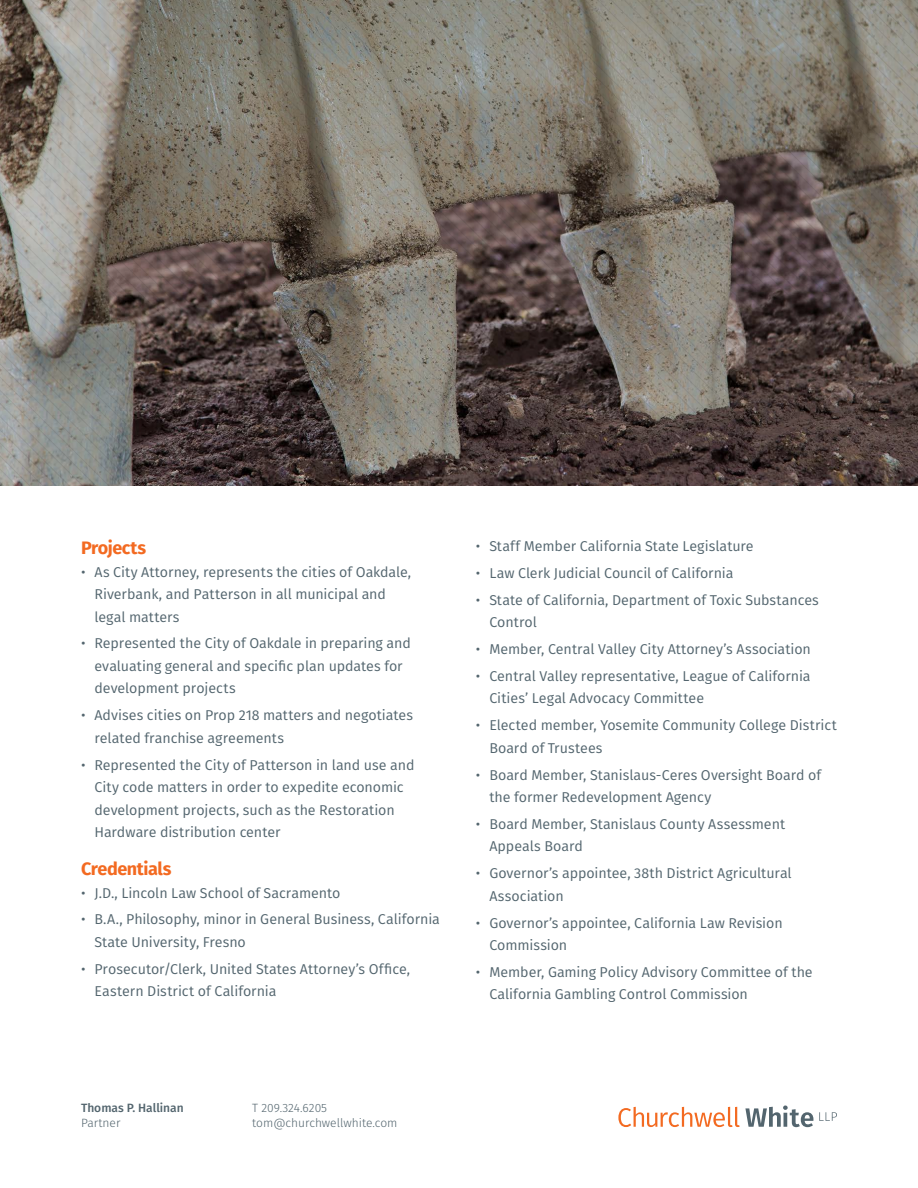
<style>
.page{position:relative;width:918px;height:1188px;background:#fff}
.page>*{position:absolute;margin:0;border:0;box-sizing:border-box;transform-origin:0 0}
.t1{font:700 18px "Fira Sans";letter-spacing:-.025em;color:#f36a21}
.t2{font:14.25px/22.5px "Fira Sans";letter-spacing:-.005em;color:#53656e}
.t3{font:300 12px/15px "Fira Sans";color:#53656e}
.t4{font:500 12px "Fira Sans";color:#53656e}
</style>
<div class="page">
<svg style="left:618px;top:1106px;width:195px;height:21px"></svg>
<svg style="left:819px;top:1112px;width:18px;height:9px"></svg>
<svg style="left:0;top:0;width:918px;height:486px;background:#716961"></svg>
<p class="t1" style="left:81px;top:535px;width:67px">Projects</p>
<p class="t2" style="left:94px;top:561px;width:318px;text-indent:-13px">• As City Attorney, represents the cities of Oakdale,<br>Riverbank, and Patterson in all municipal and legal matters</p>
<p class="t2" style="left:94px;top:633px;width:318px;text-indent:-13px">• Represented the City of Oakdale in preparing and evaluating general and specific plan updates for development projects</p>
<p class="t2" style="left:94px;top:705px;width:320px;text-indent:-13px">• Advises cities on Prop 218 matters and negotiates related franchise agreements</p>
<p class="t2" style="left:94px;top:754px;width:322px;text-indent:-13px">• Represented the City of Patterson in land use and City code matters in order to expedite economic development projects, such as the Restoration Hardware distribution center</p>
<p class="t1" style="left:81px;top:856px;width:92px">Credentials</p>
<p class="t2" style="left:81px;top:882px;width:261px">• J.D., Lincoln Law School of Sacramento</p>
<p class="t2" style="left:94px;top:909px;width:347px;text-indent:-13px">• B.A., Philosophy, minor in General Business, California<br>State University, Fresno</p>
<p class="t2" style="left:94px;top:959px;width:317px;text-indent:-13px">• Prosecutor/Clerk, United States Attorney’s Office,<br>Eastern District of California</p>
<p class="t2" style="left:476px;top:536px;width:279px">• Staff Member California State Legislature</p>
<p class="t2" style="left:476px;top:563px;width:259px">• Law Clerk Judicial Council of California</p>
<p class="t2" style="left:489px;top:590px;width:331px;text-indent:-13px">• State of California, Department of Toxic Substances<br>Control</p>
<p class="t2" style="left:476px;top:639px;width:337px">• Member, Central Valley City Attorney’s Association</p>
<p class="t2" style="left:489px;top:666px;width:323px;text-indent:-13px">• Central Valley representative, League of California<br>Cities’ Legal Advocacy Committee</p>
<p class="t2" style="left:489px;top:715px;width:349px;text-indent:-13px">• Elected member, Yosemite Community College District<br>Board of Trustees</p>
<p class="t2" style="left:489px;top:764px;width:333px;text-indent:-13px">• Board Member, Stanislaus-Ceres Oversight Board of the former Redevelopment Agency</p>
<p class="t2" style="left:489px;top:814px;width:297px;text-indent:-13px">• Board Member, Stanislaus County Assessment<br>Appeals Board</p>
<p class="t2" style="left:489px;top:863px;width:304px;text-indent:-13px">• Governor’s appointee, 38th District Agricultural<br>Association</p>
<p class="t2" style="left:489px;top:912px;width:295px;text-indent:-13px">• Governor’s appointee, California Law Revision<br>Commission</p>
<p class="t2" style="left:489px;top:962px;width:325px;text-indent:-13px">• Member, Gaming Policy Advisory Committee of the<br>California Gambling Control Commission</p>
<p class="t4" style="left:81px;top:1099px;width:104px">Thomas P. Hallinan</p>
<p class="t3" style="left:81px;top:1116px;width:41px">Partner</p>
<p class="t3" style="left:252px;top:1101px;width:147px">T 209.324.6205 tom@churchwellwhite.com</p>
</div>
